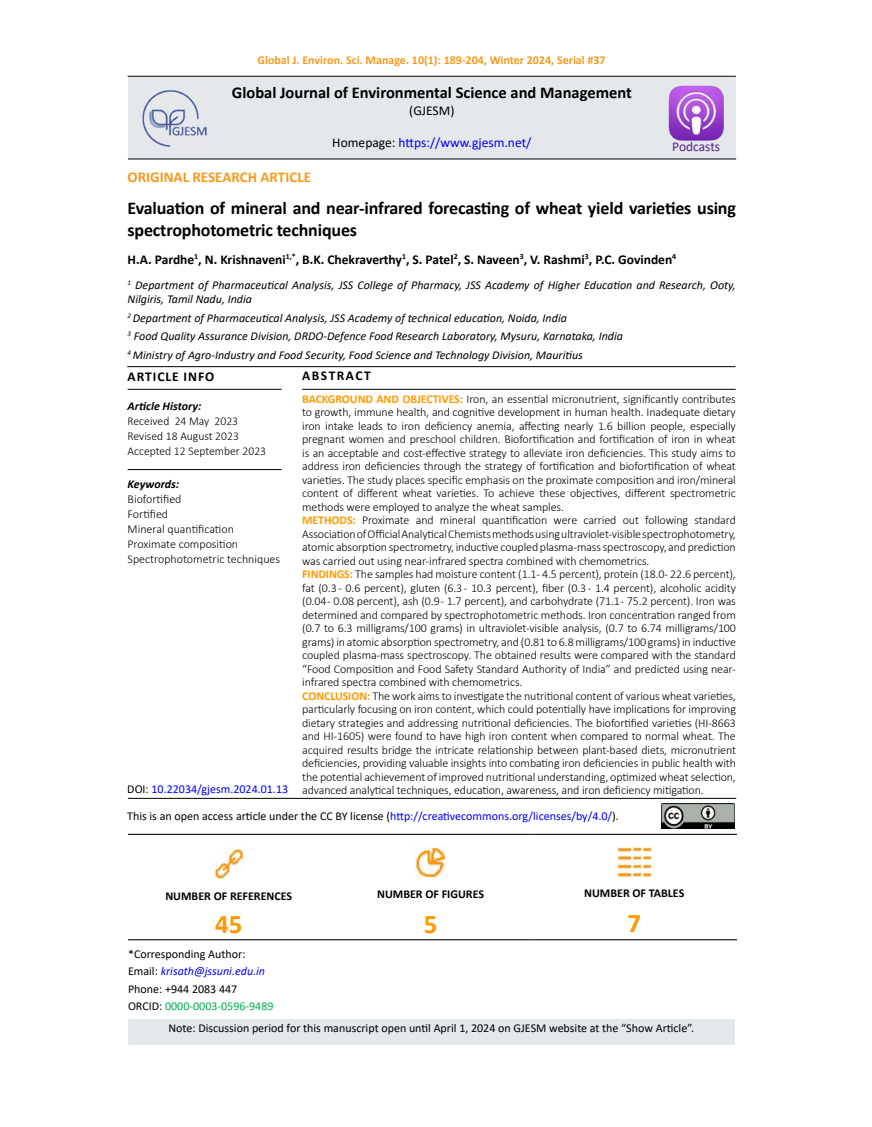
<style>
.page{position:relative;width:872px;height:1127px;background:#fff}
.page>*{position:absolute;margin:0;border:0;box-sizing:border-box;transform-origin:0 0}
.t1{font:700 27px "Calibri";color:#f90}
.t2{font:700 18px/21.6px "Calibri";letter-spacing:-.01em;color:#000}
.t3{font:700 16.5px "Calibri";color:#000}
.t4{font:700 15px "Calibri";color:#f8991d}
.t5{font:700 13.5px "Calibri";color:#000}
.t6{font:13.5px "Calibri";color:#00f}
.t7{font:700 13.5px "Calibri";letter-spacing:.07em;color:#000}
.t8{font:700 13.5px "Calibri";letter-spacing:.11em;color:#000}
.t9{font:13.5px "Calibri";color:#582291}
.t10{font:13.5px "Calibri";color:#000}
.t11{font:300 12px/13.5px "Calibri";letter-spacing:-.01em;color:#000}
.t12{font:italic 12px/18.6px "Calibri";color:#000}
.t13{font:12px/17.2px "Calibri";color:#000}
.t14{font:700 12px "Calibri";color:#f8991d}
.t15{font:700 12px "Calibri";color:#000}
.t16{font:12px "Calibri";color:#00f}
.t17{font:italic 700 12px "Calibri";color:#000}
.s1{color:#000}
.s2{font-weight:700;color:#f90}
.s3{color:#00f}
.s4{font-style:italic;color:#00f}
.s5{color:#00b050}
</style>
<div class="page">
<hr style="left:128px;top:76px;width:608px;height:1px;background:#000">
<div style="left:128px;top:77px;width:608px;height:82px;background:#e4e8ea"></div>
<hr style="left:128px;top:389px;width:153px;height:1px;background:#000">
<hr style="left:302px;top:389px;width:433px;height:1px;background:#000">
<hr style="left:128px;top:469px;width:153px;height:1px;background:#000">
<hr style="left:127px;top:366px;width:608px;height:1px;background:#000">
<hr style="left:128px;top:798px;width:608px;height:1px;background:#000">
<hr style="left:128px;top:159px;width:608px;height:1px;background:#000">
<hr style="left:128px;top:834px;width:201px;height:1px;background:#000">
<hr style="left:329px;top:834px;width:203px;height:1px;background:#000">
<hr style="left:532px;top:834px;width:205px;height:1px;background:#000">
<hr style="left:128px;top:939px;width:201px;height:1px;background:#000">
<hr style="left:329px;top:939px;width:203px;height:1px;background:#000">
<hr style="left:532px;top:939px;width:205px;height:1px;background:#000">
<img style="left:213px;top:848px;width:31px;height:32px">
<img style="left:414px;top:846px;width:32px;height:33px">
<img style="left:617px;top:847px;width:34px;height:31px">
<div style="left:128px;top:1019px;width:607px;height:25px;background:#e4e8ea"></div>
<img style="left:141px;top:89px;width:66px;height:58px">
<img style="left:669px;top:85px;width:54px;height:55px">
<img style="left:661px;top:803px;width:73px;height:26px">
<p class="t14" style="left:257px;top:51px;width:350px">Global J. Environ. Sci. Manage. 10(1): 189-204, Winter 2024, Serial #37</p>
<h3 class="t3" style="left:232px;top:81px;width:401px">Global Journal of Environmental Science and Management</h3>
<p class="t10" style="left:409px;top:101px;width:47px">(GJESM)</p>
<p class="t6" style="left:332px;top:133px;width:201px"><span class="s1">Homepage:</span> https://www.gjesm.net/</p>
<p class="t4" style="left:128px;top:166px;width:185px">ORIGINAL RESEARCH ARTICLE</p>
<h2 class="t2" style="left:128px;top:197px;width:610px">Evaluation of mineral and near-infrared forecasting of wheat yield varieties using spectrophotometric techniques</h2>
<p class="t5" style="left:128px;top:250px;width:550px">H.A. Pardhe<sup>1</sup>, N. Krishnaveni<sup>1,*</sup>, B.K. Chekraverthy<sup>1</sup>, S. Patel<sup>2</sup>, S. Naveen<sup>3</sup>, V. Rashmi<sup>3</sup>, P.C. Govinden<sup>4</sup></p>
<p class="t12" style="left:128px;top:277px;width:610px;line-height:14.4px"><sup>1</sup> Department of Pharmaceutical Analysis, JSS College of Pharmacy, JSS Academy of Higher Education and Research, Ooty,<br>Nilgiris, Tamil Nadu, India</p>
<p class="t12" style="left:128px;top:308px;width:497px"><sup>2</sup> Department of Pharmaceutical Analysis, JSS Academy of technical education, Noida, India<br><sup>3</sup> Food Quality Assurance Division, DRDO-Defence Food Research Laboratory, Mysuru, Karnataka, India<br><sup>4</sup> Ministry of Agro-Industry and Food Security, Food Science and Technology Division, Mauritius</p>
<p class="t11" style="left:302px;top:392px;width:435px"><span class="s2">BACKGROUND AND OBJECTIVES:</span> Iron, an essential micronutrient, significantly contributes to growth, immune health, and cognitive development in human health. Inadequate dietary iron intake leads to iron deficiency anemia, affecting nearly 1.6 billion people, especially pregnant women and preschool children. Biofortification and fortification of iron in wheat is an acceptable and cost-effective strategy to alleviate iron deficiencies. This study aims to address iron deficiencies through the strategy of fortification and biofortification of wheat varieties. The study places specific emphasis on the proximate composition and iron/mineral content of different wheat varieties. To achieve these objectives, different spectrometric methods were employed to analyze the wheat samples.<br><span class="s2">METHODS:</span> Proximate and mineral quantification were carried out following standard Association of Official Analytical Chemists methods using ultraviolet-visible spectrophotometry, atomic absorption spectrometry, inductive coupled plasma-mass spectroscopy, and prediction was carried out using near-infrared spectra combined with chemometrics.<br><span class="s2">FINDINGS:</span> The samples had moisture content (1.1 - 4.5 percent), protein (18.0 - 22.6 percent), fat (0.3 - 0.6 percent), gluten (6.3 - 10.3 percent), fiber (0.3 - 1.4 percent), alcoholic acidity (0.04 - 0.08 percent), ash (0.9 - 1.7 percent), and carbohydrate (71.1 - 75.2 percent). Iron was determined and compared by spectrophotometric methods. Iron concentration ranged from (0.7 to 6.3 milligrams/100 grams) in ultraviolet-visible analysis, (0.7 to 6.74 milligrams/100 grams) in atomic absorption spectrometry, and (0.81 to 6.8 milligrams/100 grams) in inductive coupled plasma-mass spectroscopy. The obtained results were compared with the standard “Food Composition and Food Safety Standard Authority of India” and predicted using near&shy;infrared spectra combined with chemometrics.<br><span class="s2">CONCLUSION:</span> The work aims to investigate the nutritional content of various wheat varieties, particularly focusing on iron content, which could potentially have implications for improving dietary strategies and addressing nutritional deficiencies. The biofortified varieties (HI-8663 and HI-1605) were found to have high iron content when compared to normal wheat. The acquired results bridge the intricate relationship between plant-based diets, micronutrient deficiencies, providing valuable insights into combating iron deficiencies in public health with the potential achievement of improved nutritional understanding, optimized wheat selection, advanced analytical techniques, education, awareness, and iron deficiency mitigation.</p>
<p class="t9" style="left:672px;top:137px;width:49px">Podcasts</p>
<p class="t8" style="left:302px;top:366px;width:70px">ABSTRACT</p>
<p class="t7" style="left:128px;top:367px;width:88px">ARTICLE INFO</p>
<p class="t17" style="left:128px;top:398px;width:75px">Article History:</p>
<p class="t11" style="left:128px;top:414px;width:140px;line-height:15px">Received 24 May 2023<br>Revised 18 August 2023<br>Accepted 12 September 2023</p>
<p class="t17" style="left:128px;top:475px;width:53px">Keywords:</p>
<p class="t11" style="left:128px;top:491px;width:154px;line-height:15px">Biofortified<br>Fortified<br>Mineral quantification<br>Proximate composition<br>Spectrophotometric techniques</p>
<p class="t16" style="left:127px;top:781px;width:162px"><span class="s1">DOI:</span> 10.22034/gjesm.2024.01.13</p>
<p class="t13" style="left:127px;top:807px;width:493px">This is an open access article under the CC BY license (<span class="s3">http://creativecommons.org/licenses/by/4.0/</span>).</p>
<p class="t15" style="left:165px;top:887px;width:128px">NUMBER OF REFERENCES</p>
<h1 class="t1" style="left:215px;top:905px;width:29px">45</h1>
<p class="t13" style="left:128px;top:945px;width:147px">*Corresponding Author:<br>Email: <span class="s4">krisath@jssuni.edu.in<br></span>Phone: +944 2083 447<br>ORCID: <span class="s5">0000-0003-0596-9489</span></p>
<p class="t15" style="left:377px;top:885px;width:108px">NUMBER OF FIGURES</p>
<h1 class="t1" style="left:424px;top:905px;width:15px">5</h1>
<p class="t15" style="left:584px;top:884px;width:102px">NUMBER OF TABLES</p>
<h1 class="t1" style="left:627px;top:904px;width:15px">7</h1>
<p class="t13" style="left:168px;top:1019px;width:527px">Note: Discussion period for this manuscript open until April 1, 2024 on GJESM website at the “Show Article”.</p>
</div>
